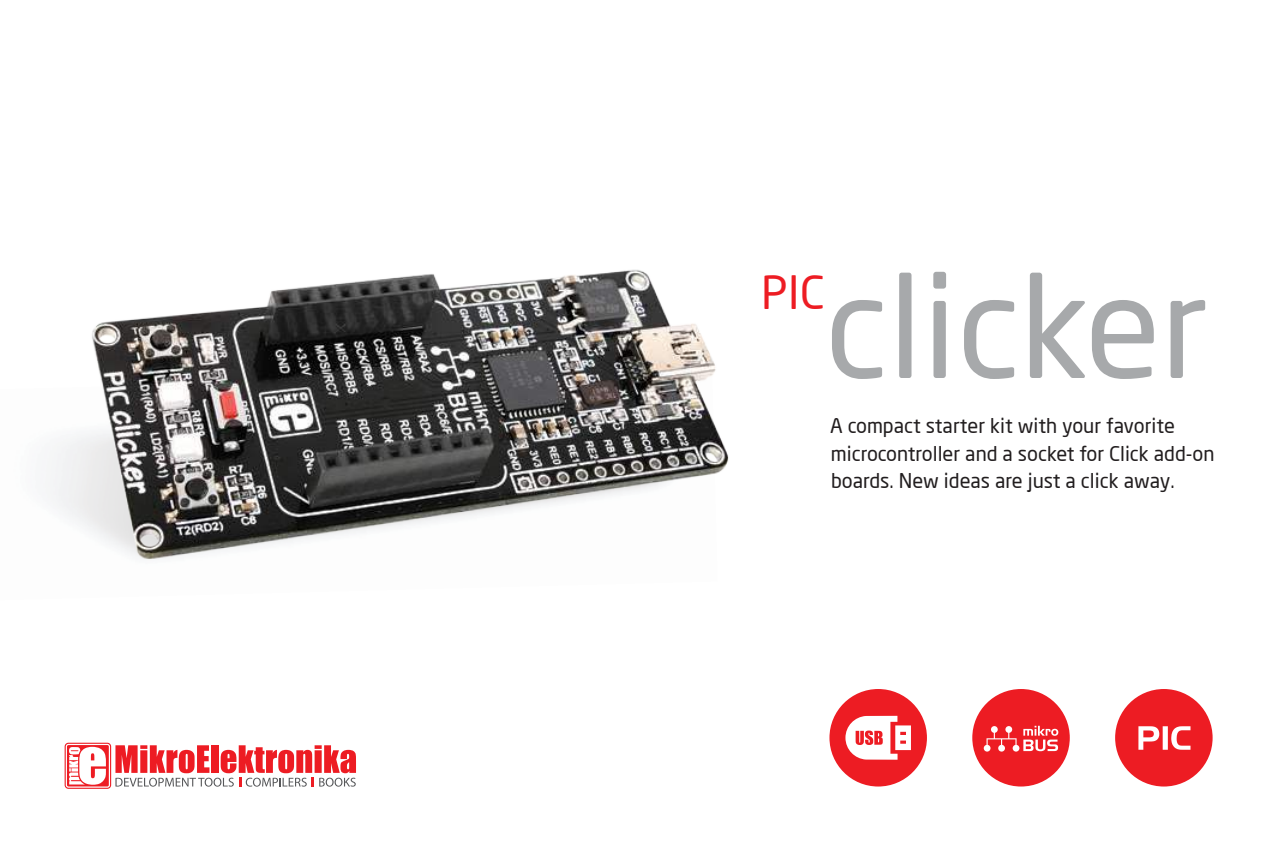
<style>
.page{position:relative;width:1276px;height:851px;background:#fff}
.page>*{position:absolute;margin:0;border:0;box-sizing:border-box;transform-origin:0 0}
.t1{font:140px "Neo Sans Pro";color:#a7a9ab}
.t2{font:45px "Neo Sans Pro";color:#ed1c23}
.t3{font:20px/27.5px "Neo Sans Pro";color:#221e1f}
</style>
<div class="page">
<svg style="left:65px;top:742px;width:46px;height:46px"></svg>
<svg style="left:66px;top:743px;width:290px;height:44px"></svg>
<div style="left:829px;top:689px;width:98px;height:97px;background:#ed1c23;border-radius:50%"></div>
<svg style="left:845px;top:715px;width:66px;height:44px"></svg>
<div style="left:972px;top:689px;width:97px;height:97px;background:#ed1c23;border-radius:50%"></div>
<svg style="left:983px;top:725px;width:75px;height:26px"></svg>
<div style="left:1115px;top:689px;width:97px;height:97px;background:#ed1c23;border-radius:50%"></div>
<svg style="left:1138px;top:726px;width:52px;height:23px"></svg>
<img style="left:50px;top:269px;width:679px;height:291px">
<h2 class="t2" style="left:761px;top:274px;width:65px">PIC</h2>
<h1 class="t1" style="left:825px;top:271px;width:385px">clicker</h1>
<p class="t3" style="left:830px;top:414px;width:386px">A compact starter kit with your favorite microcontroller and a socket for Click add-on boards. New ideas are just a click away.</p>
</div>
